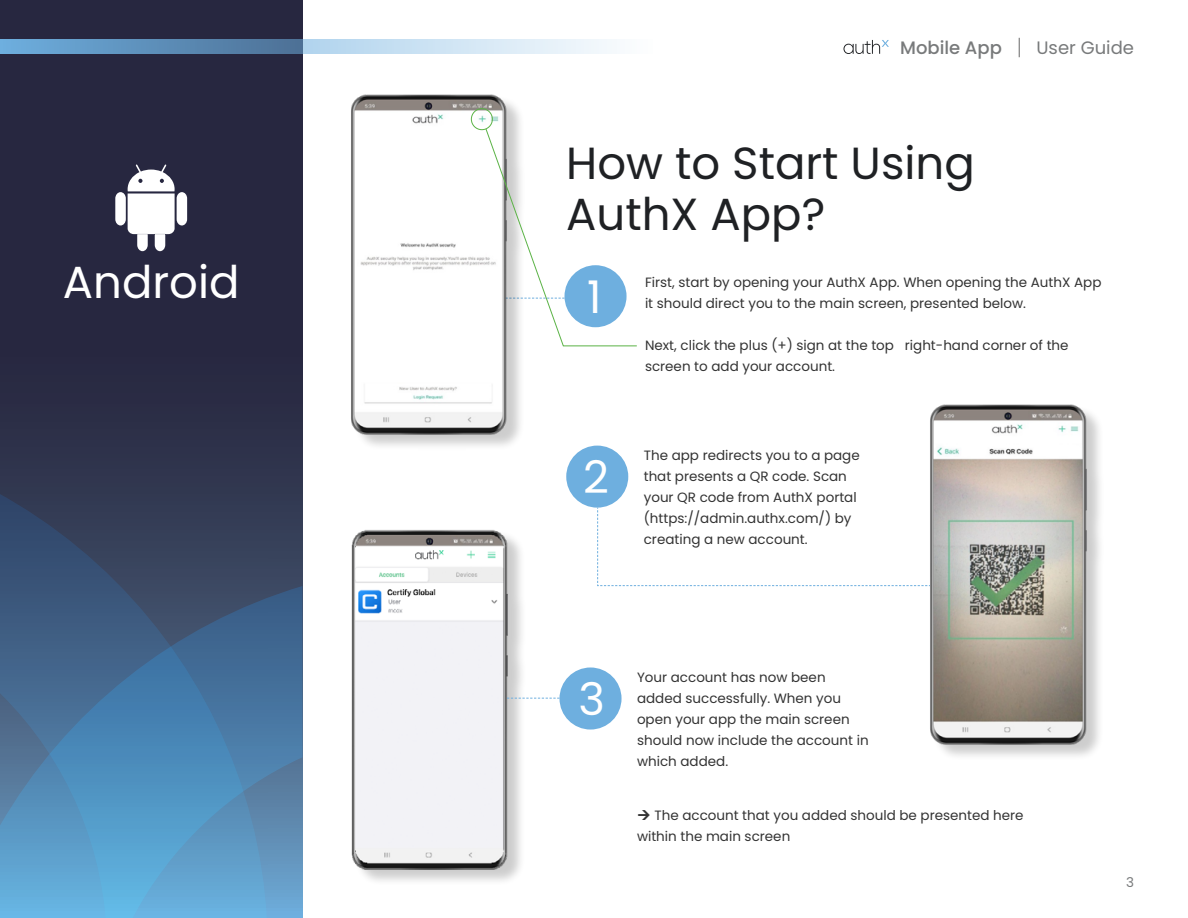
<style>
.page{position:relative;width:1188px;height:918px;background:#fff}
.page>*{position:absolute;margin:0;border:0;box-sizing:border-box;transform-origin:0 0}
.t1{font:45px/51px "Poppins";color:#1f2124}
.t2{font:45px "Poppins";color:#fff}
.t3{font:500 18px "Poppins";color:#787a7b}
.t4{font:18px "Poppins";color:#787a7b}
.t5{font:13.5px/21px "Poppins";color:#333}
.t6{font:13.5px "Poppins";color:#787a7b}
</style>
<div class="page">
<div style="left:0;top:0;width:302px;height:918px;background:#272740"></div>
<svg style="left:268px;top:586px;width:34px;height:332px;background:#517da6"></svg>
<svg style="left:0;top:447px;width:268px;height:471px;background:#466e93"></svg>
<svg style="left:0;top:40px;width:612px;height:14px;background:#98bbd7"></svg>
<svg style="left:115px;top:164px;width:72px;height:87px"></svg>
<div style="left:933px;top:406px;width:172px;height:355px;background:#000;opacity:.2"></div>
<img style="left:914px;top:405px;width:191px;height:340px">
<div style="left:354px;top:531px;width:173px;height:355px;background:#000;opacity:.2"></div>
<img style="left:351px;top:530px;width:178px;height:340px">
<div style="left:566px;top:446px;width:62px;height:62px;background:#6eafdf;border-radius:50%"></div>
<div style="left:559px;top:667px;width:63px;height:63px;background:#6eafdf;border-radius:50%"></div>
<svg style="left:597px;top:507px;width:334px;height:79px"></svg>
<svg style="left:507px;top:698px;width:53px;height:1px"></svg>
<div style="left:353px;top:96px;width:173px;height:355px;background:#000;opacity:.2"></div>
<img style="left:351px;top:94px;width:175px;height:340px">
<div style="left:471px;top:108px;width:22px;height:22px;border:1px solid #5bb346;border-radius:50%"></div>
<svg style="left:485px;top:128px;width:152px;height:219px"></svg>
<svg style="left:1019px;top:38px;width:1px;height:19px"></svg>
<svg style="left:843px;top:40px;width:46px;height:14px"></svg>
<h1 class="t2" style="left:63px;top:257px;width:178px">Android</h1>
<h2 class="t3" style="left:900px;top:37px;width:103px">Mobile App</h2>
<h2 class="t4" style="left:1036px;top:37px;width:99px">User Guide</h2>
<h1 class="t1" style="left:566px;top:138px;width:410px">How to Start Using<br>AuthX App?</h1>
<p class="t5" style="left:645px;top:272px;width:458px">First, start by opening your AuthX App. When opening the AuthX App it should direct you to the main screen, presented below.</p>
<p class="t5" style="left:645px;top:335px;width:425px">Next, click the plus (+) sign at the top right-hand corner of the screen to add your account.</p>
<h1 class="t2" style="left:587px;top:271px;width:16px">1</h1>
<h1 class="t2" style="left:583px;top:451px;width:27px">2</h1>
<p class="t5" style="left:644px;top:445px;width:218px">The app redirects you to a page that presents a QR code. Scan your QR code from AuthX portal (https://admin.authx.com/) by creating a new account.</p>
<h1 class="t2" style="left:578px;top:673px;width:28px">3</h1>
<p class="t5" style="left:637px;top:667px;width:233px">Your account has now been added successfully. When you open your app the main screen should now include the account in which added.</p>
<p class="t5" style="left:637px;top:805px;width:388px;text-indent:17px">The account that you added should be presented here within the main screen</p>
<p class="t6" style="left:1126px;top:874px;width:9px">3</p>
</div>
